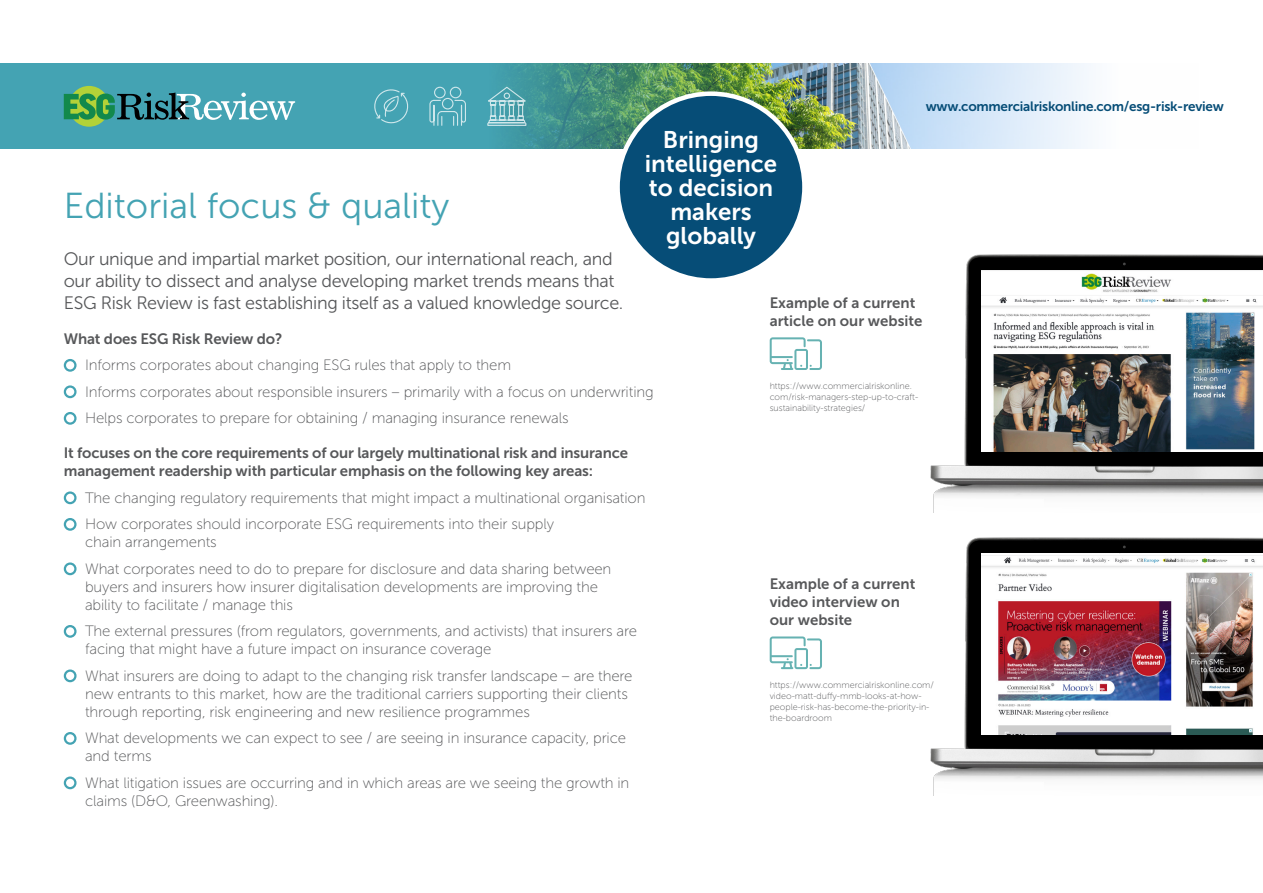
<style>
.page{position:relative;width:1263px;height:893px;background:#fff}
.page>*{position:absolute;margin:0;border:0;box-sizing:border-box;transform-origin:0 0}
.t1{font:36px "Museo Sans 300";color:#44a3b3}
.Heads-2{font:24px/24px "Museo Sans 700";color:#fff;text-align:center}
.t2{font:18px/21.6px "Museo Sans 300";letter-spacing:-.02em;color:#57585a}
.t3{font:15px/18px "Museo Sans 100";letter-spacing:-.01em;color:#57585a}
.t4{font:15px/18px "Museo Sans 700";letter-spacing:-.01em;color:#57585a}
.t5{font:13.5px "Museo Sans 700";letter-spacing:-.02em;color:#064d77}
.t6{font:9px/10.8px "Museo Sans 100";color:#57585a}
</style>
<div class="page">
<div style="left:0;top:64px;width:1199px;height:85px;background:#44a3b3"></div>
<img style="left:508px;top:64px;width:659px;height:85px">
<svg style="left:487px;top:86px;width:41px;height:40px"></svg>
<svg style="left:429px;top:86px;width:37px;height:40px"></svg>
<svg style="left:374px;top:89px;width:35px;height:35px"></svg>
<div style="left:69px;top:86px;width:40px;height:41px;background:#b3d238;border-radius:50%"></div>
<svg style="left:64px;top:93px;width:231px;height:27px"></svg>
<div style="left:64px;top:359px;width:13px;height:13px;border:2px solid #44a3b3;border-radius:50%"></div>
<div style="left:64px;top:385px;width:13px;height:13px;border:2px solid #44a3b3;border-radius:50%"></div>
<div style="left:64px;top:412px;width:13px;height:13px;border:2px solid #44a3b3;border-radius:50%"></div>
<div style="left:64px;top:491px;width:13px;height:13px;border:2px solid #44a3b3;border-radius:50%"></div>
<div style="left:64px;top:518px;width:13px;height:13px;border:2px solid #44a3b3;border-radius:50%"></div>
<div style="left:64px;top:562px;width:13px;height:13px;border:2px solid #44a3b3;border-radius:50%"></div>
<div style="left:64px;top:625px;width:13px;height:13px;border:2px solid #44a3b3;border-radius:50%"></div>
<div style="left:64px;top:669px;width:13px;height:13px;border:2px solid #44a3b3;border-radius:50%"></div>
<div style="left:64px;top:732px;width:13px;height:13px;border:2px solid #44a3b3;border-radius:50%"></div>
<div style="left:64px;top:776px;width:13px;height:13px;border:2px solid #44a3b3;border-radius:50%"></div>
<div style="left:618px;top:94px;width:186px;height:187px;background:#064d77;border-radius:50%"></div>
<div style="left:615px;top:91px;width:192px;height:192px;border:4px solid #fff;border-radius:50%"></div>
<img style="left:930px;top:254px;width:333px;height:258px">
<img style="left:930px;top:537px;width:333px;height:258px">
<img style="left:982px;top:270px;width:281px;height:182px">
<img style="left:982px;top:553px;width:281px;height:181px">
<svg style="left:770px;top:337px;width:52px;height:33px"></svg>
<svg style="left:770px;top:636px;width:52px;height:33px"></svg>
<p class="t5" style="left:926px;top:99px;width:299px">www.commercialriskonline.com/esg-risk-review</p>
<p class="Heads-2" style="left:645px;top:128px;width:134px">Bringing intelligence to decision makers globally</p>
<p class="t1" style="left:64px;top:187px;width:387px">Editorial focus &amp; quality</p>
<p class="t2" style="left:64px;top:249px;width:561px">Our unique and impartial market position, our international reach, and our ability to dissect and analyse developing market trends means that<br>ESG Risk Review is fast establishing itself as a valued knowledge source.</p>
<p class="t4" style="left:64px;top:329px;width:220px">What does ESG Risk Review do?</p>
<p class="t3" style="left:85px;top:356px;width:428px">Informs corporates about changing ESG rules that apply to them</p>
<p class="t3" style="left:85px;top:383px;width:570px">Informs corporates about responsible insurers – primarily with a focus on underwriting</p>
<p class="t3" style="left:85px;top:409px;width:485px">Helps corporates to prepare for obtaining / managing insurance renewals</p>
<p class="t4" style="left:64px;top:444px;width:566px">It focuses on the core requirements of our largely multinational risk and insurance management readership with particular emphasis on the following key areas:</p>
<p class="t3" style="left:85px;top:489px;width:562px">The changing regulatory requirements that might impact a multinational organisation</p>
<p class="t3" style="left:85px;top:515px;width:470px">How corporates should incorporate ESG requirements into their supply chain arrangements</p>
<p class="t3" style="left:85px;top:560px;width:528px">What corporates need to do to prepare for disclosure and data sharing between buyers and insurers how insurer digitalisation developments are improving the ability to facilitate / manage this</p>
<p class="t3" style="left:85px;top:622px;width:553px">The external pressures (from regulators, governments, and activists) that insurers are facing that might have a future impact on insurance coverage</p>
<p class="t3" style="left:85px;top:667px;width:549px">What insurers are doing to adapt to the changing risk transfer landscape – are there new entrants to this market, how are the traditional carriers supporting their clients through reporting, risk engineering and new resilience programmes</p>
<p class="t3" style="left:85px;top:729px;width:543px">What developments we can expect to see / are seeing in insurance capacity, price and terms</p>
<p class="t3" style="left:85px;top:774px;width:546px">What litigation issues are occurring and in which areas are we seeing the growth in claims (D&amp;O, Greenwashing).</p>
<p class="t4" style="left:770px;top:294px;width:154px">Example of a current article on our website</p>
<p class="t6" style="left:770px;top:381px;width:150px">https://www.commercialriskonline. com/risk-managers-step-up-to-craft&shy;sustainability-strategies/</p>
<p class="t4" style="left:770px;top:575px;width:147px">Example of a current video interview on our website</p>
<p class="t6" style="left:770px;top:680px;width:166px">https://www.commercialriskonline.com/ video-matt-duffy-mmb-looks-at-how&shy;people-risk-has-become-the-priority-in&shy;the-boardroom</p>
</div>
